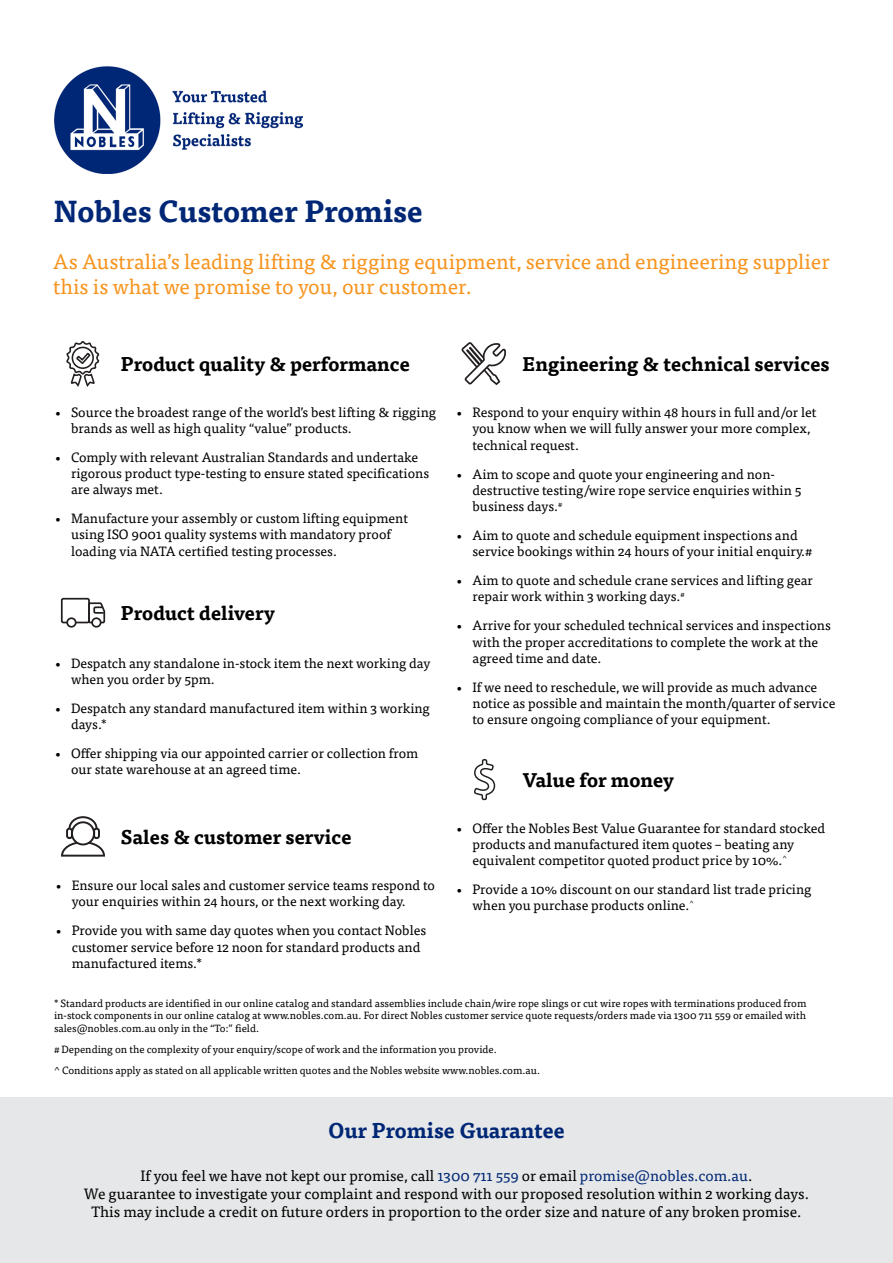
<style>
.page{position:relative;width:893px;height:1263px;background:#fff}
.page>*{position:absolute;margin:0;border:0;box-sizing:border-box;transform-origin:0 0}
.t1{font:700 30px "Tisa Pro";color:#002776}
.t2{font:21px/25.2px "Tisa Pro";color:#f7941e}
.t3{font:700 21px "Tisa Pro";color:#002776}
.t4{font:700 19.5px "Tisa Pro";color:#000}
.t5{font:15px "Tisa Pro";color:#000}
.t6{font:13.5px/16.2px "Tisa Pro";color:#000}
.t7{font:10.5px/12.6px "Tisa Pro";color:#000;text-align:justify}
.s1{color:#002776}
</style>
<div class="page">
<div style="left:0;top:1097px;width:893px;height:166px;background:#e6e7e8"></div>
<svg style="left:66px;top:341px;width:34px;height:46px"></svg>
<svg style="left:474px;top:759px;width:22px;height:42px"></svg>
<svg style="left:461px;top:342px;width:45px;height:44px"></svg>
<div style="left:61px;top:598px;width:29px;height:25px;border:2px solid #231f20;border-radius:2px"></div>
<div style="left:67px;top:618px;width:9px;height:9px;background:#fff;border-radius:50%"></div>
<div style="left:66px;top:617px;width:11px;height:11px;border:2px solid #231f20;border-radius:50%"></div>
<div style="left:91px;top:617px;width:11px;height:11px;border:2px solid #231f20;border-radius:50%"></div>
<svg style="left:87px;top:601px;width:19px;height:23px"></svg>
<svg style="left:61px;top:840px;width:44px;height:17px"></svg>
<div style="left:72px;top:822px;width:22px;height:22px;background:#fff;border-radius:50%"></div>
<div style="left:71px;top:821px;width:24px;height:24px;border:2px solid #231f20;border-radius:50%"></div>
<div style="left:66px;top:828px;width:7px;height:11px;border:2px solid #231f20;border-radius:2px"></div>
<div style="left:93px;top:828px;width:7px;height:11px;border:2px solid #231f20;border-radius:2px"></div>
<svg style="left:68px;top:816px;width:31px;height:15px"></svg>
<img style="left:54px;top:67px;width:248px;height:106px">
<p class="t1" style="left:53px;top:187px;width:371px">Nobles Customer Promise</p>
<p class="t2" style="left:53px;top:248px;width:778px">As Australia’s leading lifting &amp; rigging equipment, service and engineering supplier this is what we promise to you, our customer.</p>
<p class="t4" style="left:121px;top:348px;width:291px">Product quality &amp; performance</p>
<p class="t6" style="left:71px;top:403px;width:367px;text-indent:-17px">• Source the broadest range of the world’s best lifting &amp; rigging brands as well as high quality “value” products.</p>
<p class="t6" style="left:71px;top:448px;width:360px;text-indent:-17px">• Comply with relevant Australian Standards and undertake rigorous product type-testing to ensure stated specifications are always met.</p>
<p class="t6" style="left:71px;top:509px;width:339px;text-indent:-17px">• Manufacture your assembly or custom lifting equipment using ISO 9001 quality systems with mandatory proof loading via NATA certified testing processes.</p>
<p class="t4" style="left:121px;top:597px;width:156px">Product delivery</p>
<p class="t6" style="left:71px;top:654px;width:361px;text-indent:-17px">• Despatch any standalone in-stock item the next working day when you order by 5pm.</p>
<p class="t6" style="left:71px;top:699px;width:360px;text-indent:-17px">• Despatch any standard manufactured item within 3 working days.*</p>
<p class="t6" style="left:71px;top:744px;width:349px;text-indent:-17px">• Offer shipping via our appointed carrier or collection from our state warehouse at an agreed time.</p>
<p class="t4" style="left:121px;top:821px;width:233px">Sales &amp; customer service</p>
<p class="t6" style="left:72px;top:877px;width:365px;text-indent:-17px">• Ensure our local sales and customer service teams respond to your enquiries within 24 hours, or the next working day.</p>
<p class="t6" style="left:72px;top:922px;width:356px;text-indent:-17px">• Provide you with same day quotes when you contact Nobles customer service before 12 noon for standard products and manufactured items.*</p>
<p class="t4" style="left:522px;top:348px;width:309px">Engineering &amp; technical services</p>
<p class="t6" style="left:472px;top:404px;width:345px;text-indent:-17px">• Respond to your enquiry within 48 hours in full and/or let you know when we will fully answer your more complex, technical request.</p>
<p class="t6" style="left:472px;top:465px;width:330px;text-indent:-17px">• Aim to scope and quote your engineering and non&shy;destructive testing/wire rope service enquiries within 5 business days.<sup>#</sup></p>
<p class="t6" style="left:472px;top:526px;width:341px;text-indent:-17px">• Aim to quote and schedule equipment inspections and service bookings within 24 hours of your initial enquiry.#</p>
<p class="t6" style="left:472px;top:571px;width:342px;text-indent:-17px">• Aim to quote and schedule crane services and lifting gear repair work within 3 working days.<sup>#</sup></p>
<p class="t6" style="left:472px;top:617px;width:360px;text-indent:-17px">• Arrive for your scheduled technical services and inspections with the proper accreditations to complete the work at the agreed time and date.</p>
<p class="t6" style="left:472px;top:678px;width:364px;text-indent:-17px">• If we need to reschedule, we will provide as much advance notice as possible and maintain the month/quarter of service to ensure ongoing compliance of your equipment.</p>
<p class="t4" style="left:522px;top:764px;width:154px">Value for money</p>
<p class="t6" style="left:472px;top:819px;width:354px;text-indent:-17px">• Offer the Nobles Best Value Guarantee for standard stocked products and manufactured item quotes – beating any equivalent competitor quoted product price by 10%.<sup>^</sup></p>
<p class="t6" style="left:472px;top:881px;width:341px;text-indent:-17px">• Provide a 10% discount on our standard list trade pricing when you purchase products online.<sup>^</sup></p>
<p class="t7" style="left:54px;top:996px;width:754px">* Standard products are identified in our online catalog and standard assemblies include chain/wire rope slings or cut wire ropes with terminations produced from in-stock components in our online catalog at www.nobles.com.au. For direct Nobles customer service quote requests/orders made via 1300 711 559 or emailed with sales@nobles.com.au only in the “To:” field.</p>
<p class="t7" style="left:54px;top:1042px;width:444px"># Depending on the complexity of your enquiry/scope of work and the information you provide.</p>
<p class="t7" style="left:54px;top:1063px;width:488px">^ Conditions apply as stated on all applicable written quotes and the Nobles website www.nobles.com.au.</p>
<p class="t3" style="left:328px;top:1113px;width:238px">Our Promise Guarantee</p>
<p class="t5" style="left:141px;top:1165px;width:613px">If you feel we have not kept our promise, call <span class="s1">1300 711 559</span> or email <span class="s1">promise@nobles.com.au</span>.</p>
<p class="t5" style="left:84px;top:1183px;width:727px">We guarantee to investigate your complaint and respond with our proposed resolution within 2 working days.</p>
<p class="t5" style="left:91px;top:1201px;width:711px">This may include a credit on future orders in proportion to the order size and nature of any broken promise.</p>
</div>
